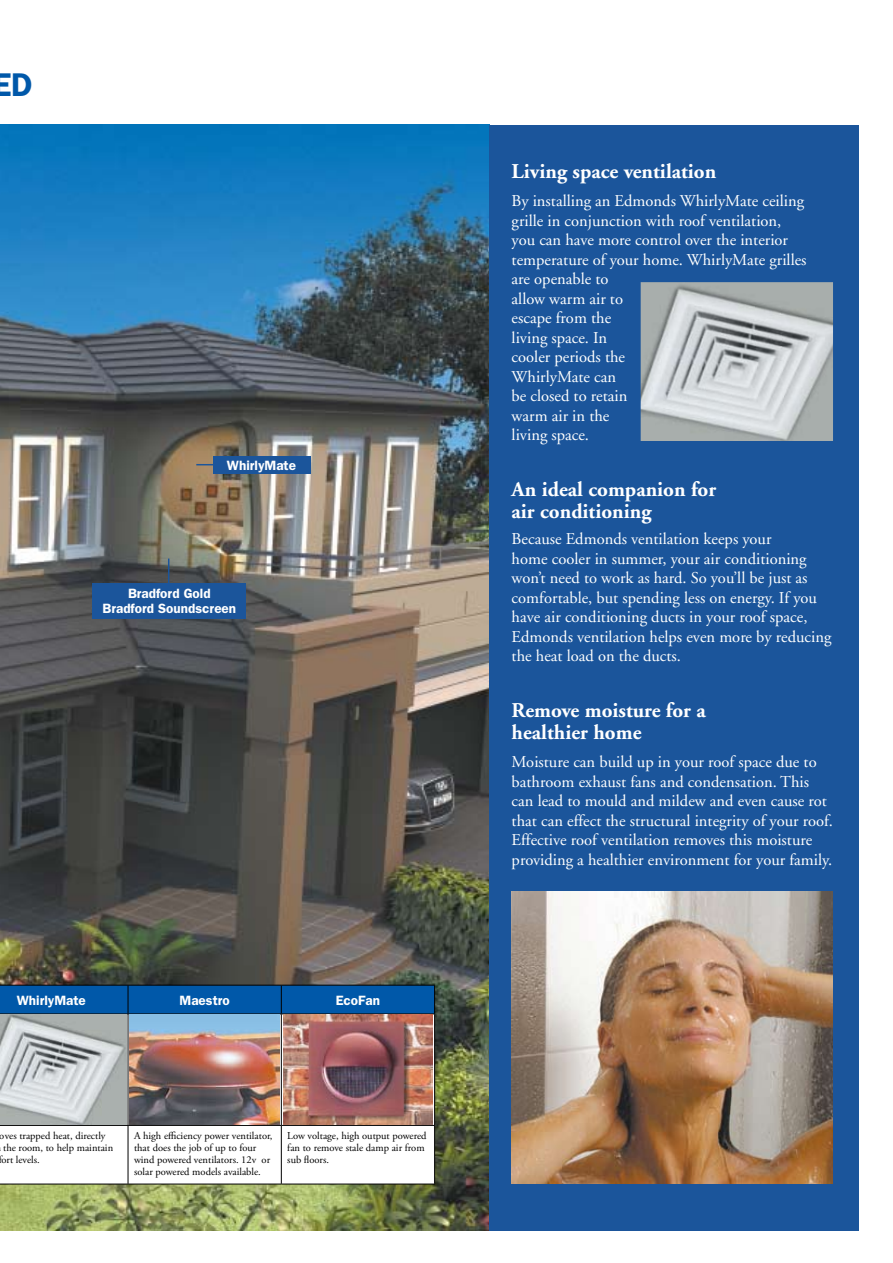
<style>
.page{position:relative;width:893px;height:1263px;background:#fff}
.page>*{position:absolute;margin:0;border:0;box-sizing:border-box;transform-origin:0 0}
.t1{font:600 33px "Franklin Gothic";color:#0058a9}
.t2{font:700 21px/22.5px "Adobe Garamond";color:#fff}
.t3{font:16.5px/19.5px "Adobe Garamond";color:#fff}
.t4{font:600 13.5px/15px "Franklin Gothic";color:#fff;text-align:center}
.t5{font:10.5px/12px "Adobe Garamond Pro";color:#000}
</style>
<div class="page">
<img style="left:0;top:125px;width:489px;height:1105px">
<svg style="left:0;top:1015px;width:434px;height:169px"></svg>
<div style="left:0;top:985px;width:435px;height:29px;background:#0058a9"></div>
<hr style="left:0;top:1014px;width:128px;height:1px;background:#000">
<hr style="left:128px;top:1014px;width:153px;height:1px;background:#000">
<hr style="left:128px;top:1014px;width:1px;height:111px;background:#000">
<hr style="left:281px;top:1014px;width:154px;height:1px;background:#000">
<hr style="left:281px;top:1014px;width:1px;height:111px;background:#000">
<hr style="left:434px;top:1014px;width:1px;height:111px;background:#000">
<hr style="left:0;top:1125px;width:128px;height:1px;background:#000">
<hr style="left:128px;top:1125px;width:153px;height:1px;background:#000">
<hr style="left:128px;top:1126px;width:1px;height:58px;background:#000">
<hr style="left:281px;top:1125px;width:154px;height:1px;background:#000">
<hr style="left:281px;top:1126px;width:1px;height:58px;background:#000">
<hr style="left:434px;top:1126px;width:1px;height:58px;background:#000">
<hr style="left:0;top:1184px;width:128px;height:1px;background:#000">
<hr style="left:128px;top:1184px;width:153px;height:1px;background:#000">
<hr style="left:281px;top:1184px;width:154px;height:1px;background:#000">
<img style="left:130px;top:1015px;width:149px;height:109px">
<img style="left:283px;top:1015px;width:150px;height:109px">
<div style="left:489px;top:125px;width:370px;height:1105px;background:#1b559b"></div>
<img style="left:641px;top:282px;width:192px;height:159px">
<img style="left:512px;top:892px;width:320px;height:291px">
<div style="left:213px;top:456px;width:97px;height:17px;background:#1b559b"></div>
<svg style="left:196px;top:464px;width:17px;height:1px"></svg>
<img style="left:0;top:1015px;width:127px;height:109px">
<div style="left:92px;top:583px;width:154px;height:35px;background:#1b559b"></div>
<svg style="left:168px;top:559px;width:1px;height:24px"></svg>
<h1 class="t1" style="left:-8px;top:65px;width:42px">ed</h1>
<p class="t4" style="left:227px;top:458px;width:71px">WhirlyMate</p>
<p class="t4" style="left:103px;top:586px;width:135px">Bradford Gold<br>Bradford Soundscreen</p>
<p class="t4" style="left:17px;top:992px;width:71px">WhirlyMate</p>
<p class="t4" style="left:179px;top:992px;width:52px">Maestro</p>
<p class="t4" style="left:336px;top:992px;width:46px">EcoFan</p>
<p class="t5" style="left:0;top:1130px;width:107px">oves trapped heat, directly</p>
<p class="t5" style="left:3px;top:1142px;width:112px">the room, to help maintain</p>
<p class="t5" style="left:-2px;top:1154px;width:43px">fort levels.</p>
<p class="t5" style="left:134px;top:1130px;width:140px">A high efficiency power ventilator, that does the job of up to four wind powered ventilators. 12v or solar powered models available.</p>
<p class="t5" style="left:287px;top:1130px;width:141px">Low voltage, high output powered fan to remove stale damp air from sub floors.</p>
<p class="t2" style="left:512px;top:161px;width:206px">Living space ventilation</p>
<p class="t3" style="left:512px;top:192px;width:296px">By installing an Edmonds WhirlyMate ceiling grille in conjunction with roof ventilation, you can have more control over the interior temperature of your home. WhirlyMate grilles are openable to<br>allow warm air to<br>escape from the<br>living space. In<br>cooler periods the<br>WhirlyMate can<br>be closed to retain<br>warm air in the<br>living space.</p>
<p class="t2" style="left:512px;top:478px;width:206px">An ideal companion for air conditioning</p>
<p class="t3" style="left:512px;top:530px;width:321px">Because Edmonds ventilation keeps your<br>home cooler in summer, your air conditioning won’t need to work as hard. So you’ll be just as comfortable, but spending less on energy. If you have air conditioning ducts in your roof space, Edmonds ventilation helps even more by reducing the heat load on the ducts.</p>
<p class="t2" style="left:512px;top:699px;width:196px">Remove moisture for a healthier home</p>
<p class="t3" style="left:512px;top:753px;width:323px">Moisture can build up in your roof space due to bathroom exhaust fans and condensation. This can lead to mould and mildew and even cause rot that can effect the structural integrity of your roof.<br>Effective roof ventilation removes this moisture providing a healthier environment for your family.</p>
</div>
